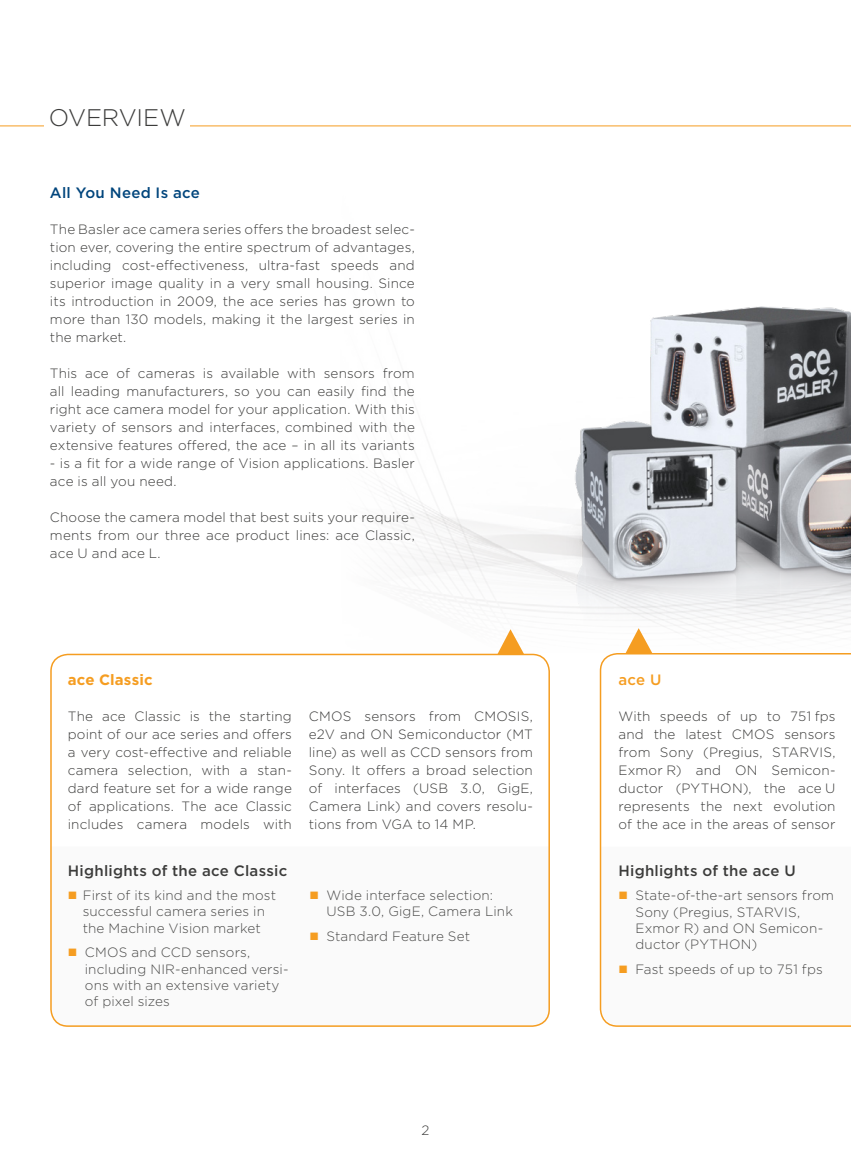
<style>
.page{position:relative;width:851px;height:1149px;background:#fff}
.page>*{position:absolute;margin:0;border:0;box-sizing:border-box;transform-origin:0 0}
.t1{font:300 24px "Gotham";letter-spacing:-.005em;color:#3c3c3b}
.t2{font:500 15px "Gotham";letter-spacing:.02em;color:#3c3c3b}
.t3{font:500 15px "Gotham";letter-spacing:.02em;color:#00457c}
.t4{font:700 15px "Gotham";letter-spacing:.01em;color:#f59d21}
.t5{font:500 15px "Gotham";color:#f59d21}
.t6{font:300 13.5px/18px "Gotham";letter-spacing:.01em;color:#3c3c3b;text-align:justify}
.t7{font:300 13.5px/16.2px "Gotham";letter-spacing:.01em;color:#4a4a49}
</style>
<div class="page">
<hr style="left:0;top:125px;width:850px;height:1px;background:#f59d21">
<img style="left:379px;top:461px;width:160px;height:151px">
<img style="left:539px;top:306px;width:311px;height:327px">
<div style="left:44px;top:95px;width:146px;height:36px;background:#fff"></div>
<div style="left:50px;top:653px;width:500px;height:373px;border:2px solid #f59d21;border-radius:17px"></div>
<svg style="left:497px;top:629px;width:27px;height:25px"></svg>
<svg style="left:599px;top:652px;width:251px;height:374px"></svg>
<svg style="left:625px;top:628px;width:27px;height:25px"></svg>
<svg style="left:619px;top:891px;width:7px;height:7px"></svg>
<svg style="left:619px;top:964px;width:7px;height:8px"></svg>
<h1 class="t1" style="left:49px;top:102px;width:139px">OVERVIEW</h1>
<p class="t3" style="left:50px;top:183px;width:151px">All You Need Is ace</p>
<p class="t6" style="left:50px;top:220px;width:366px">The Basler ace camera series offers the broadest selec&shy;tion ever, covering the entire spectrum of advantages, including cost-effectiveness, ultra-fast speeds and superior image quality in a very small housing. Since its introduction in 2009, the ace series has grown to more than 130 models, making it the largest series in the market.</p>
<p class="t6" style="left:50px;top:364px;width:366px">This ace of cameras is available with sensors from all leading manufacturers, so you can easily find the right ace camera model for your application. With this variety of sensors and interfaces, combined with the extensive features offered, the ace – in all its variants</p>
<p class="t6" style="left:50px;top:454px;width:366px">- is a fit for a wide range of Vision applications. Basler ace is all you need.</p>
<p class="t6" style="left:50px;top:508px;width:366px">Choose the camera model that best suits your require&shy;ments from our three ace product lines: ace Classic, ace U and ace L.</p>
<p class="t4" style="left:68px;top:669px;width:86px">ace Classic</p>
<p class="t6" style="left:68px;top:706px;width:225px">The ace Classic is the starting point of our ace series and offers a very cost-effective and reliable camera selection, with a stan&shy;dard feature set for a wide range of applications. The ace Classic includes camera models with</p>
<p class="t6" style="left:309px;top:706px;width:225px">CMOS sensors from CMOSIS, e2V and ON Semiconductor (MT line) as well as CCD sensors from Sony. It offers a broad selection of interfaces (USB 3.0, GigE, Camera Link) and covers resolu&shy;tions from VGA to 14 MP.</p>
<p class="t2" style="left:68px;top:860px;width:221px">Highlights of the ace Classic</p>
<p class="t7" style="left:83px;top:886px;width:195px">First of its kind and the most successful camera series in the Machine Vision market</p>
<p class="t7" style="left:85px;top:943px;width:205px">CMOS and CCD sensors, including NIR-enhanced versi&shy;ons with an extensive variety of pixel sizes</p>
<p class="t7" style="left:326px;top:886px;width:188px">Wide interface selection:<br>USB 3.0, GigE, Camera Link</p>
<p class="t7" style="left:326px;top:927px;width:145px">Standard Feature Set</p>
<p class="t6" style="left:421px;top:1120px;width:9px">2</p>
<p class="t5" style="left:618px;top:669px;width:44px">ace U</p>
<p class="t6" style="left:618px;top:706px;width:218px;text-align:left">With speeds of up to 751 fps and the latest CMOS sensors from Sony (Pregius, STARVIS,<br>Exmor R) and ON Semicon&shy;ductor (PYTHON), the ace U represents the next evolution of the ace in the areas of sensor</p>
<p class="t2" style="left:618px;top:860px;width:179px">Highlights of the ace U</p>
<p class="t7" style="left:635px;top:886px;width:200px">State-of-the-art sensors from<br>Sony (Pregius, STARVIS,<br>Exmor R) and ON Semicon&shy;ductor (PYTHON)</p>
<p class="t7" style="left:635px;top:960px;width:189px">Fast speeds of up to 751 fps</p>
</div>
